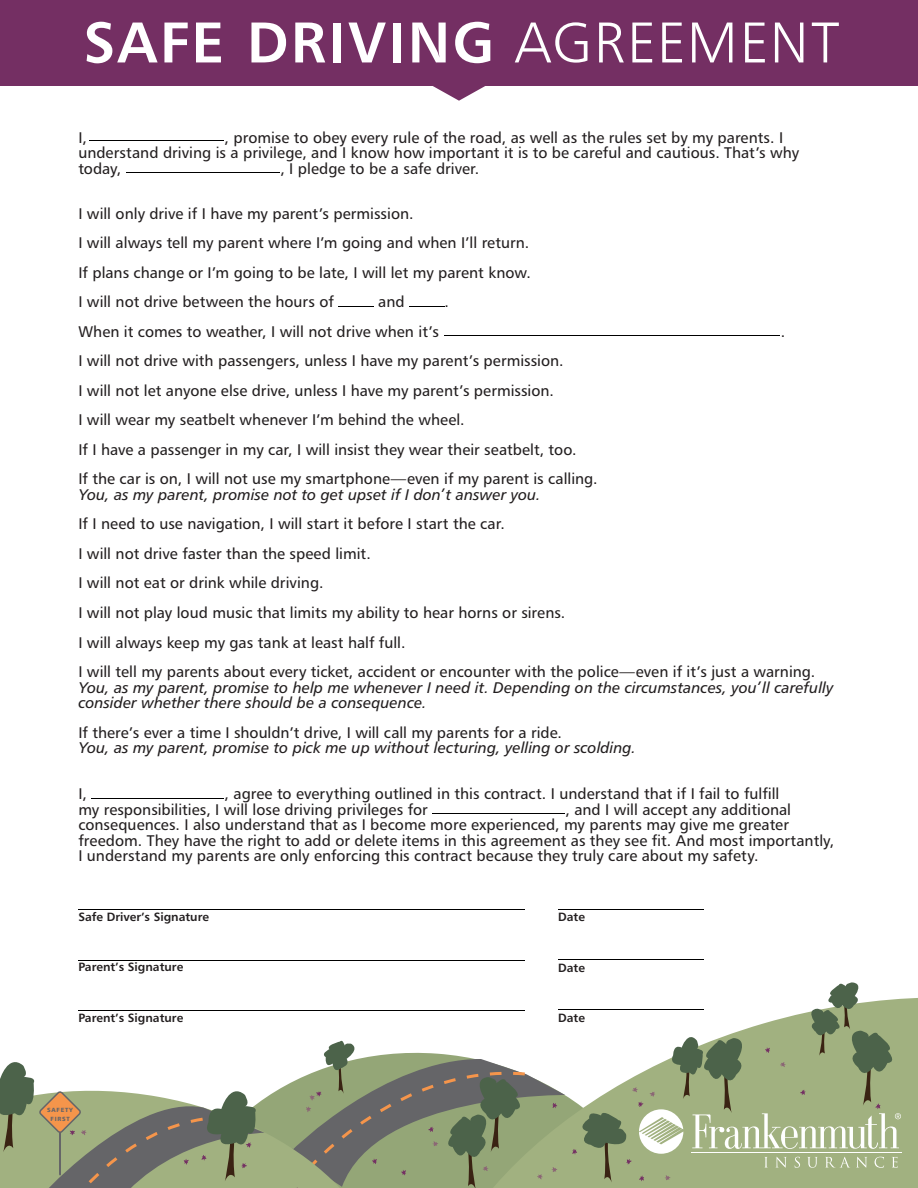
<style>
.page{position:relative;width:918px;height:1188px;background:#fff}
.page>*{position:absolute;margin:0;border:0;box-sizing:border-box;transform-origin:0 0}
.t1{font:57.45px "Humanist 777 BT Bold B";letter-spacing:.04em;color:#fff}
.t2{font:15.45px/29.5px "Humanist 777 BT Roman B";color:#231f20}
.t3{font:15.45px/15.5px "Humanist 777 BT Italic B";color:#231f20}
.t4{font:12px "Humanist 777 BT Bold B";color:#231f20}
.t5{font:6px/9px "Humanist 777 BT Black B";letter-spacing:.13em;color:#656568;text-align:center}
.s1{font-family:"Humanist 777 BT Light B"}
</style>
<div class="page">
<div style="left:0;top:0;width:918px;height:86px;background:#742f63"></div>
<svg style="left:433px;top:86px;width:52px;height:15px"></svg>
<div style="left:901px;top:998px;width:17px;height:190px;background:#a1b180"></div>
<svg style="left:265px;top:1089px;width:14px;height:99px"></svg>
<svg style="left:0;top:1062px;width:265px;height:126px"></svg>
<svg style="left:279px;top:982px;width:622px;height:206px"></svg>
<hr style="left:90px;top:140px;width:134px;height:1px;background:#000">
<hr style="left:126px;top:172px;width:153px;height:1px;background:#000">
<hr style="left:409px;top:306px;width:35px;height:1px;background:#000">
<hr style="left:339px;top:306px;width:35px;height:1px;background:#000">
<hr style="left:444px;top:335px;width:336px;height:1px;background:#000">
<hr style="left:91px;top:799px;width:133px;height:1px;background:#000">
<hr style="left:78px;top:909px;width:447px;height:1px;background:#000">
<hr style="left:78px;top:960px;width:447px;height:1px;background:#000">
<hr style="left:78px;top:1010px;width:447px;height:1px;background:#000">
<hr style="left:558px;top:909px;width:146px;height:1px;background:#000">
<hr style="left:558px;top:959px;width:146px;height:1px;background:#000">
<hr style="left:558px;top:1009px;width:146px;height:1px;background:#000">
<hr style="left:432px;top:813px;width:133px;height:1px;background:#000">
<h1 class="t1" style="left:83px;top:6px;width:758px">SAFE DRIVING <span class="s1">AGREEMENT</span></h1>
<p class="t2" style="left:78px;top:129px;width:722px;line-height:15.5px;text-indent:146px">, promise to obey every rule of the road, as well as the rules set by my parents. I understand driving is a privilege, and I know how important it is to be careful and cautious. That’s why today,</p>
<p class="t2" style="left:78px;top:122px;width:10px">I,</p>
<p class="t2" style="left:280px;top:153px;width:200px">, I pledge to be a safe driver.</p>
<p class="t2" style="left:78px;top:198px;width:454px">I will only drive if I have my parent’s permission.<br>I will always tell my parent where I’m going and when I’ll return.<br>If plans change or I’m going to be late, I will let my parent know.<br>I will not drive between the hours of</p>
<p class="t2" style="left:378px;top:287px;width:28px">and</p>
<p class="t2" style="left:445px;top:287px;width:6px">.</p>
<p class="t2" style="left:78px;top:316px;width:362px">When it comes to weather, I will not drive when it’s</p>
<p class="t2" style="left:781px;top:316px;width:6px">.</p>
<p class="t2" style="left:78px;top:346px;width:521px">I will not drive with passengers, unless I have my parent’s permission.<br>I will not let anyone else drive, unless I have my parent’s permission.<br>I will wear my seatbelt whenever I’m behind the wheel.<br>If I have a passenger in my car, I will insist they wear their seatbelt, too.<br>If the car is on, I will not use my smartphone—even if my parent is calling.</p>
<p class="t3" style="left:78px;top:486px;width:464px">You, as my parent, promise not to get upset if I don’t answer you.</p>
<p class="t2" style="left:78px;top:509px;width:738px">If I need to use navigation, I will start it before I start the car.<br>I will not drive faster than the speed limit.<br>I will not eat or drink while driving.<br>I will not play loud music that limits my ability to hear horns or sirens.<br>I will always keep my gas tank at least half full.<br>I will tell my parents about every ticket, accident or encounter with the police—even if it’s just a warning.</p>
<p class="t3" style="left:78px;top:679px;width:757px">You, as my parent, promise to help me whenever I need it. Depending on the circumstances, you’ll carefully consider whether there should be a consequence.</p>
<p class="t2" style="left:78px;top:717px;width:485px">If there’s ever a time I shouldn’t drive, I will call my parents for a ride.</p>
<p class="t3" style="left:78px;top:740px;width:559px">You, as my parent, promise to pick me up without lecturing, yelling or scolding.</p>
<p class="t2" style="left:78px;top:779px;width:10px">I,</p>
<p class="t2" style="left:78px;top:786px;width:703px;line-height:15.5px;text-indent:146px">, agree to everything outlined in this contract. I understand that if I fail to fulfill my responsibilities, I will lose driving privileges for</p>
<p class="t2" style="left:78px;top:802px;width:758px;line-height:15.5px;text-indent:487px">, and I will accept any additional consequences. I also understand that as I become more experienced, my parents may give me greater freedom. They have the right to add or delete items in this agreement as they see fit. And most importantly, I understand my parents are only enforcing this contract because they truly care about my safety.</p>
<p class="t4" style="left:78px;top:910px;width:132px">Safe Driver’s Signature</p>
<p class="t4" style="left:78px;top:959px;width:106px">Parent’s Signature</p>
<p class="t4" style="left:78px;top:1010px;width:106px">Parent’s Signature</p>
<p class="t5" style="left:47px;top:1105px;width:27px">SAFETY<br>FIRST</p>
<p class="t4" style="left:558px;top:910px;width:28px">Date</p>
<p class="t4" style="left:558px;top:960px;width:28px">Date</p>
<p class="t4" style="left:558px;top:1010px;width:28px">Date</p>
</div>
